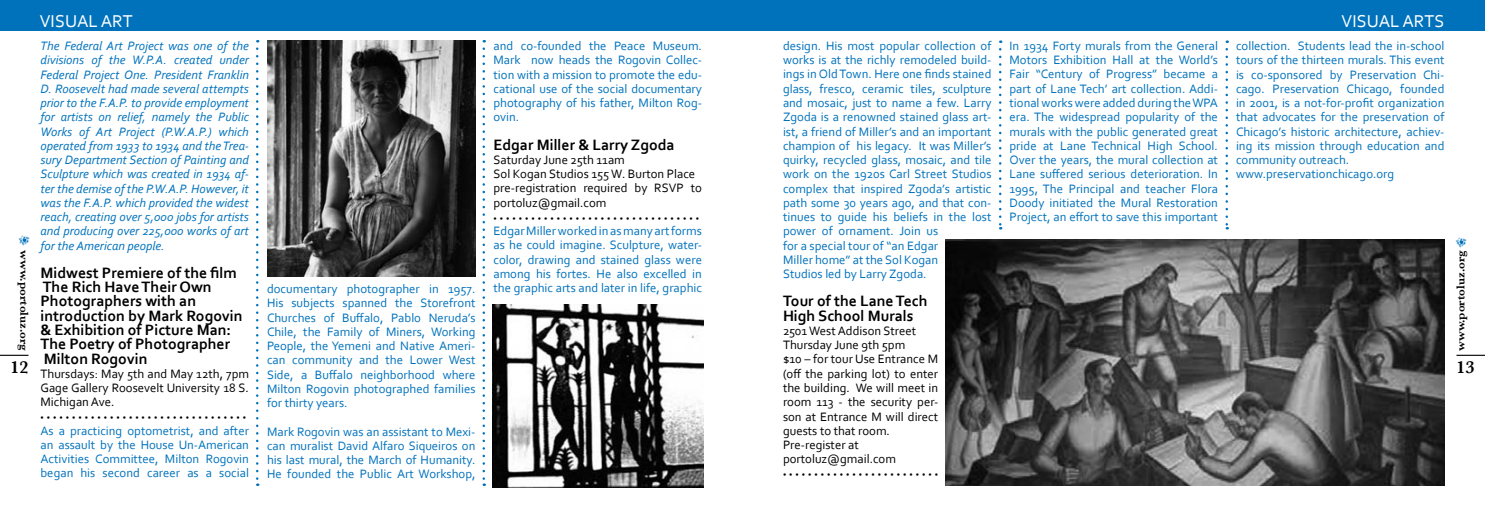
<style>
.page{position:relative;width:1485px;height:513px;background:#fff}
.page>*{position:absolute;margin:0;border:0;box-sizing:border-box;transform-origin:0 0}
.t1{font:18px "Corbel";color:#fff}
.t2{font:600 18px "Baskerville";color:#000}
.t3{font:700 15.75px/14.2px "Corbel";color:#000}
.t4{font:12.75px/14.2px "Corbel";color:#0072bc;text-align:justify}
.t5{font:italic 12.75px/14.2px "Corbel";color:#0072bc;text-align:justify}
.t6{font:12.75px/14.2px "Corbel";color:#000}
.t7{font:600 12px "Baskerville";color:#000}
.t8{font:7.5px "Corbel";color:#000}
</style>
<div class="page">
<svg style="left:0;top:355px;width:28px;height:1px"></svg>
<svg style="left:1457px;top:355px;width:28px;height:1px"></svg>
<img style="left:18px;top:235px;width:12px;height:11px">
<img style="left:1455px;top:237px;width:12px;height:11px">
<div style="left:0;top:0;width:1485px;height:31px;background:#0072bc"></div>
<img style="left:267px;top:40px;width:208px;height:237px">
<img style="left:492px;top:304px;width:212px;height:184px">
<img style="left:945px;top:239px;width:499px;height:247px">
<svg style="left:256px;top:49px;width:2px;height:437px"></svg>
<svg style="left:483px;top:49px;width:2px;height:437px"></svg>
<svg style="left:999px;top:49px;width:2px;height:181px"></svg>
<svg style="left:1226px;top:49px;width:2px;height:181px"></svg>
<h1 class="t1" style="left:40px;top:10px;width:95px">VISUAL ART</h1>
<h1 class="t1" style="left:1342px;top:10px;width:104px">VISUAL ARTS</h1>
<p class="t4" style="left:1010px;top:38px;width:210px">In 1934 Forty murals from the General Motors Exhibition Hall at the World’s Fair “Century of Progress” became a part of Lane Tech’ art collection. Addi&shy;tional works were added during the WPA era. The widespread popularity of the murals with the public generated great pride at Lane Technical High School.<br>Over the years, the mural collection at Lane suffered serious deterioration. In 1995, The Principal and teacher Flora Doody initiated the Mural Restoration Project, an effort to save this important</p>
<p class="t4" style="left:1236px;top:38px;width:210px;text-align:left">collection. Students lead the in-school tours of the thirteen murals. This event is co-sponsored by Preservation Chi&shy;cago. Preservation Chicago, founded in 2001, is a not-for-profit organization that advocates for the preservation of Chicago’s historic architecture, achiev&shy;ing its mission through education and community outreach. www.preservationchicago.org</p>
<p class="t5" style="left:40px;top:38px;width:210px">The Federal Art Project was one of the divisions of the W.P.A. created under Federal Project One. President Franklin D. Roosevelt had made several attempts prior to the F.A.P. to provide employment for artists on relief, namely the Public Works of Art Project (P.W.A.P.) which operated from 1933 to 1934 and the Trea&shy;sury Department Section of Painting and Sculpture which was created in 1934 af&shy;ter the demise of the P.W.A.P. However, it was the F.A.P. which provided the widest reach, creating over 5,000 jobs for artists and producing over 225,000 works of art for the American people.</p>
<p class="t3" style="left:40px;top:265px;width:203px">Midwest Premiere of the film<br>The Rich Have Their Own<br>Photographers with an introduction by Mark Rogovin &amp; Exhibition of Picture Man:<br>The Poetry of Photographer<br>Milton Rogovin</p>
<p class="t6" style="left:40px;top:366px;width:210px;text-align:justify">Thursdays: May 5th and May 12th, 7pm Gage Gallery Roosevelt University 18 S.<br>Michigan Ave.</p>
<p class="t8" style="left:40px;top:413px;width:207px">•••••••••••••••••••••••••••••••••</p>
<p class="t4" style="left:40px;top:423px;width:210px">As a practicing optometrist, and after an assault by the House Un-American Activities Committee, Milton Rogovin began his second career as a social</p>
<p class="t4" style="left:783px;top:38px;width:210px;text-align:left">design. His most popular collection of works is at the richly remodeled build&shy;ings in Old Town. Here one finds stained glass, fresco, ceramic tiles, sculpture and mosaic, just to name a few. Larry Zgoda is a renowned stained glass art&shy;ist, a friend of Miller’s and an important champion of his legacy. It was Miller’s quirky, recycled glass, mosaic, and tile work on the 1920s Carl Street Studios complex that inspired Zgoda’s artistic path some 30 years ago, and that con&shy;tinues to guide his beliefs in the lost power of ornament. Join us<br>for a special tour of “an Edgar<br>Miller home” at the Sol Kogan<br>Studios led by Larry Zgoda.</p>
<p class="t3" style="left:783px;top:294px;width:146px">Tour of the Lane Tech<br>High School Murals</p>
<p class="t6" style="left:783px;top:323px;width:157px">2501 West Addison Street<br>Thursday June 9th 5pm<br>$10 – for tour Use Entrance M (off the parking lot) to enter the building. We will meet in room 113 - the security per&shy;son at Entrance M will direct guests to that room.<br>Pre-register at portoluz@gmail.com</p>
<p class="t8" style="left:783px;top:470px;width:157px">•••••••••••••••••••••••••</p>
<p class="t4" style="left:494px;top:38px;width:210px">and co-founded the Peace Museum.<br>Mark now heads the Rogovin Collec&shy;tion with a mission to promote the edu&shy;cational use of the social documentary photography of his father, Milton Rog&shy;ovin.</p>
<p class="t3" style="left:494px;top:137px;width:183px">Edgar Miller &amp; Larry Zgoda</p>
<p class="t6" style="left:494px;top:152px;width:210px">Saturday June 25th 11am<br>Sol Kogan Studios 155 W. Burton Place pre-registration required by RSVP to portoluz@gmail.com</p>
<p class="t8" style="left:494px;top:214px;width:207px">•••••••••••••••••••••••••••••••••</p>
<p class="t4" style="left:493px;top:224px;width:210px">Edgar Miller worked in as many art forms as he could imagine. Sculpture, water&shy;color, drawing and stained glass were among his fortes. He also excelled in the graphic arts and later in life, graphic</p>
<p class="t7" style="left:31px;top:250px;width:102px;rotate:90deg">www.portoluz.org</p>
<p class="t7" style="left:1454px;top:351px;width:102px;rotate:-90deg">www.portoluz.org</p>
<h1 class="t2" style="left:10px;top:357px;width:19px">12</h1>
<h1 class="t2" style="left:1456px;top:357px;width:19px">13</h1>
<p class="t4" style="left:267px;top:281px;width:210px">documentary photographer in 1957.<br>His subjects spanned the Storefront Churches of Buffalo, Pablo Neruda’s Chile, the Family of Miners, Working People, the Yemeni and Native Ameri&shy;can community and the Lower West Side, a Buffalo neighborhood where Milton Rogovin photographed families for thirty years.</p>
<p class="t4" style="left:267px;top:424px;width:210px">Mark Rogovin was an assistant to Mexi&shy;can muralist David Alfaro Siqueiros on his last mural, the March of Humanity.<br>He founded the Public Art Workshop,</p>
</div>
